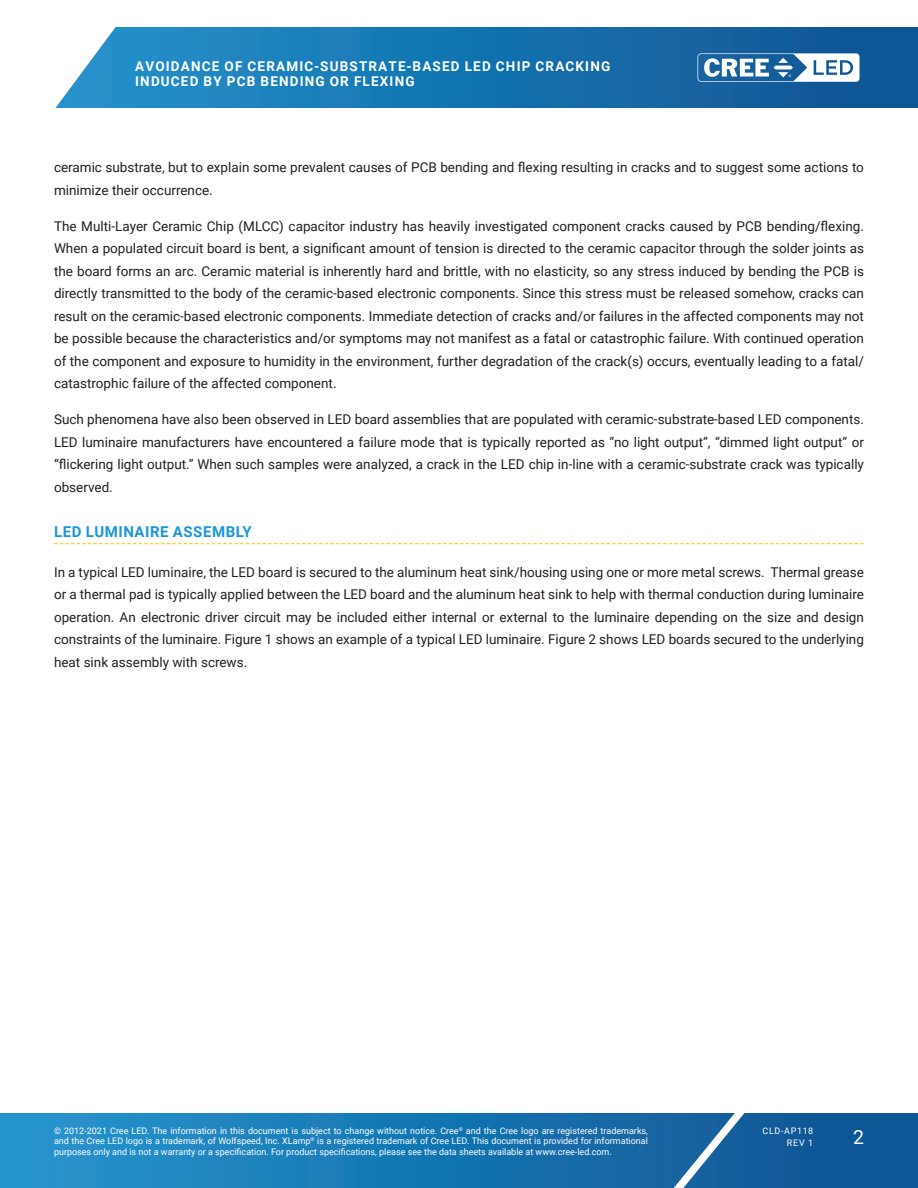
<style>
.page{position:relative;width:918px;height:1188px;background:#fff}
.page>*{position:absolute;margin:0;border:0;box-sizing:border-box;transform-origin:0 0}
.t1{font:19.5px "Roboto";color:#fff}
.Section_heading_with{font:700 15px "Roboto";letter-spacing:.035em;color:#1a98d6}
.t2{font:13.5px/22.5px "Roboto";color:#231f20;text-align:justify}
.t3{font:700 13.5px/15px "Roboto";letter-spacing:.085em;color:#fff}
.t4{font:9px/10.8px "Roboto";color:#fff;text-align:justify}
.t5{font:9px/12px "Roboto";letter-spacing:.085em;color:#fff;text-align:right}
</style>
<div class="page">
<svg style="left:0;top:1113px;width:918px;height:75px;background:#1876b2"></svg>
<svg style="left:644px;top:1113px;width:117px;height:75px;background:#296da6"></svg>
<svg style="left:55px;top:27px;width:863px;height:81px;background:#2078b2"></svg>
<svg style="left:698px;top:53px;width:162px;height:29px"></svg>
<svg style="left:54px;top:543px;width:810px;height:1px"></svg>
<p class="t3" style="left:135px;top:58px;width:477px">AVOIDANCE OF CERAMIC-SUBSTRATE-BASED LED CHIP CRACKING<br>INDUCED BY PCB BENDING OR FLEXING</p>
<p class="t2" style="left:54px;top:156px;width:811px">ceramic substrate, but to explain some prevalent causes of PCB bending and flexing resulting in cracks and to suggest some actions to minimize their occurrence.</p>
<p class="t2" style="left:54px;top:214px;width:812px">The Multi-Layer Ceramic Chip (MLCC) capacitor industry has heavily investigated component cracks caused by PCB bending/flexing.<br>When a populated circuit board is bent, a significant amount of tension is directed to the ceramic capacitor through the solder joints as the board forms an arc. Ceramic material is inherently hard and brittle, with no elasticity, so any stress induced by bending the PCB is directly transmitted to the body of the ceramic-based electronic components. Since this stress must be released somehow, cracks can result on the ceramic-based electronic components. Immediate detection of cracks and/or failures in the affected components may not be possible because the characteristics and/or symptoms may not manifest as a fatal or catastrophic failure. With continued operation of the component and exposure to humidity in the environment, further degradation of the crack(s) occurs, eventually leading to a fatal/ catastrophic failure of the affected component.</p>
<p class="t2" style="left:54px;top:408px;width:812px">Such phenomena have also been observed in LED board assemblies that are populated with ceramic-substrate-based LED components.<br>LED luminaire manufacturers have encountered a failure mode that is typically reported as “no light output”, “dimmed light output” or “flickering light output.” When such samples were analyzed, a crack in the LED chip in-line with a ceramic-substrate crack was typically observed.</p>
<p class="Section_heading_with" style="left:54px;top:521px;width:199px">LED LUMINAIRE ASSEMBLY</p>
<p class="t2" style="left:54px;top:560px;width:812px">In a typical LED luminaire, the LED board is secured to the aluminum heat sink/housing using one or more metal screws. Thermal grease or a thermal pad is typically applied between the LED board and the aluminum heat sink to help with thermal conduction during luminaire operation. An electronic driver circuit may be included either internal or external to the luminaire depending on the size and design constraints of the luminaire. Figure 1 shows an example of a typical LED luminaire. Figure 2 shows LED boards secured to the underlying heat sink assembly with screws.</p>
<p class="t4" style="left:54px;top:1125px;width:596px">© 2012-2021 Cree LED. The information in this document is subject to change without notice. Cree<sup>®</sup> and the Cree logo are registered trademarks, and the Cree LED logo is a trademark, of Wolfspeed, Inc. XLamp<sup>®</sup> is a registered trademark of Cree LED. This document is provided for informational purposes only and is not a warranty or a specification. For product specifications, please see the data sheets available at www.cree-led.com.</p>
<p class="t5" style="left:762px;top:1124px;width:52px">CLD-AP118<br>REV 1</p>
<h1 class="t1" style="left:853px;top:1123px;width:12px">2</h1>
</div>
